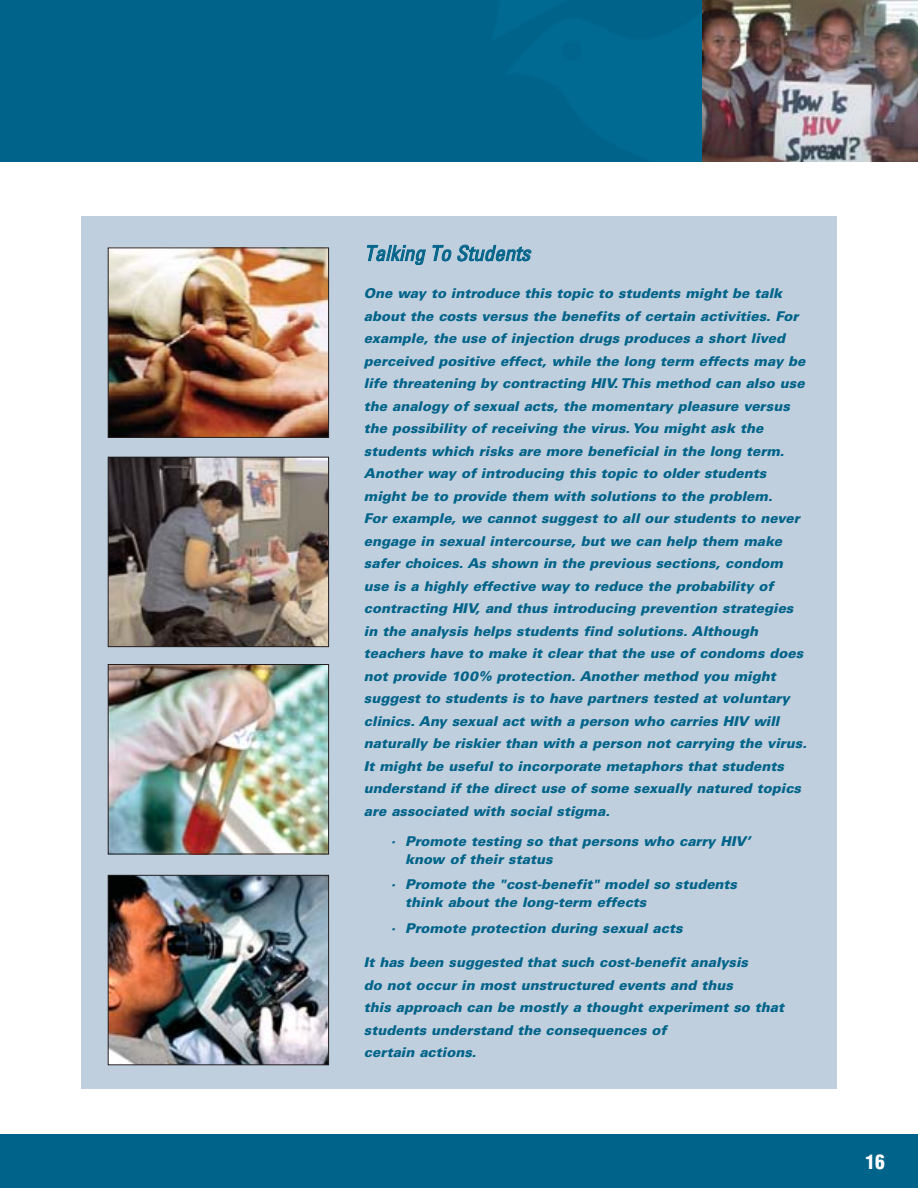
<style>
.page{position:relative;width:918px;height:1188px;background:#fff}
.page>*{position:absolute;margin:0;border:0;box-sizing:border-box;transform-origin:0 0}
.t1{font:italic condensed 21px "Univers";color:#006389}
.t2{font:900 condensed 19.5px "Helvetica";color:#fff}
.t3{font:italic 900 13.5px/22.5px "Univers LT Std";color:#006389}
</style>
<div class="page">
<img style="left:0;top:0;width:702px;height:162px">
<img style="left:702px;top:0;width:216px;height:162px">
<div style="left:0;top:1134px;width:918px;height:54px;background:#006389"></div>
<div style="left:81px;top:217px;width:756px;height:872px;background:#c0cfde"></div>
<img style="left:110px;top:250px;width:217px;height:186px">
<div style="left:108px;top:248px;width:221px;height:190px;border:1px solid #231f20"></div>
<img style="left:110px;top:459px;width:217px;height:186px">
<div style="left:108px;top:457px;width:221px;height:190px;border:1px solid #231f20"></div>
<img style="left:110px;top:666px;width:217px;height:186px">
<div style="left:108px;top:664px;width:221px;height:190px;border:1px solid #231f20"></div>
<img style="left:110px;top:877px;width:217px;height:186px">
<div style="left:108px;top:875px;width:221px;height:190px;border:1px solid #231f20"></div>
<h1 class="t1" style="left:364px;top:245px;width:172px">Talking To Students</h1>
<p class="t3" style="left:364px;top:284px;width:444px">One way to introduce this topic to students might be talk about the costs versus the benefits of certain activities. For example, the use of injection drugs produces a short lived perceived positive effect, while the long term effects may be life threatening by contracting HIV. This method can also use the analogy of sexual acts, the momentary pleasure versus the possibility of receiving the virus. You might ask the students which risks are more beneficial in the long term.<br>Another way of introducing this topic to older students might be to provide them with solutions to the problem.<br>For example, we cannot suggest to all our students to never engage in sexual intercourse, but we can help them make safer choices. As shown in the previous sections, condom use is a highly effective way to reduce the probability of contracting HIV, and thus introducing prevention strategies in the analysis helps students find solutions. Although teachers have to make it clear that the use of condoms does not provide 100% protection. Another method you might suggest to students is to have partners tested at voluntary clinics. Any sexual act with a person who carries HIV will naturally be riskier than with a person not carrying the virus.<br>It might be useful to incorporate metaphors that students understand if the direct use of some sexually natured topics are associated with social stigma.</p>
<p class="t3" style="left:405px;top:834px;width:347px;line-height:18px;text-indent:-14px">· Promote testing so that persons who carry HIV’ know of their status</p>
<p class="t3" style="left:405px;top:877px;width:333px;line-height:18px;text-indent:-14px">· Promote the "cost-benefit" model so students think about the long-term effects</p>
<p class="t3" style="left:391px;top:918px;width:293px">· Promote protection during sexual acts</p>
<p class="t3" style="left:364px;top:953px;width:422px">It has been suggested that such cost-benefit analysis<br>do not occur in most unstructured events and thus<br>this approach can be mostly a thought experiment so that students understand the consequences of<br>certain actions.</p>
<h2 class="t2" style="left:866px;top:1154px;width:21px">16</h2>
</div>
